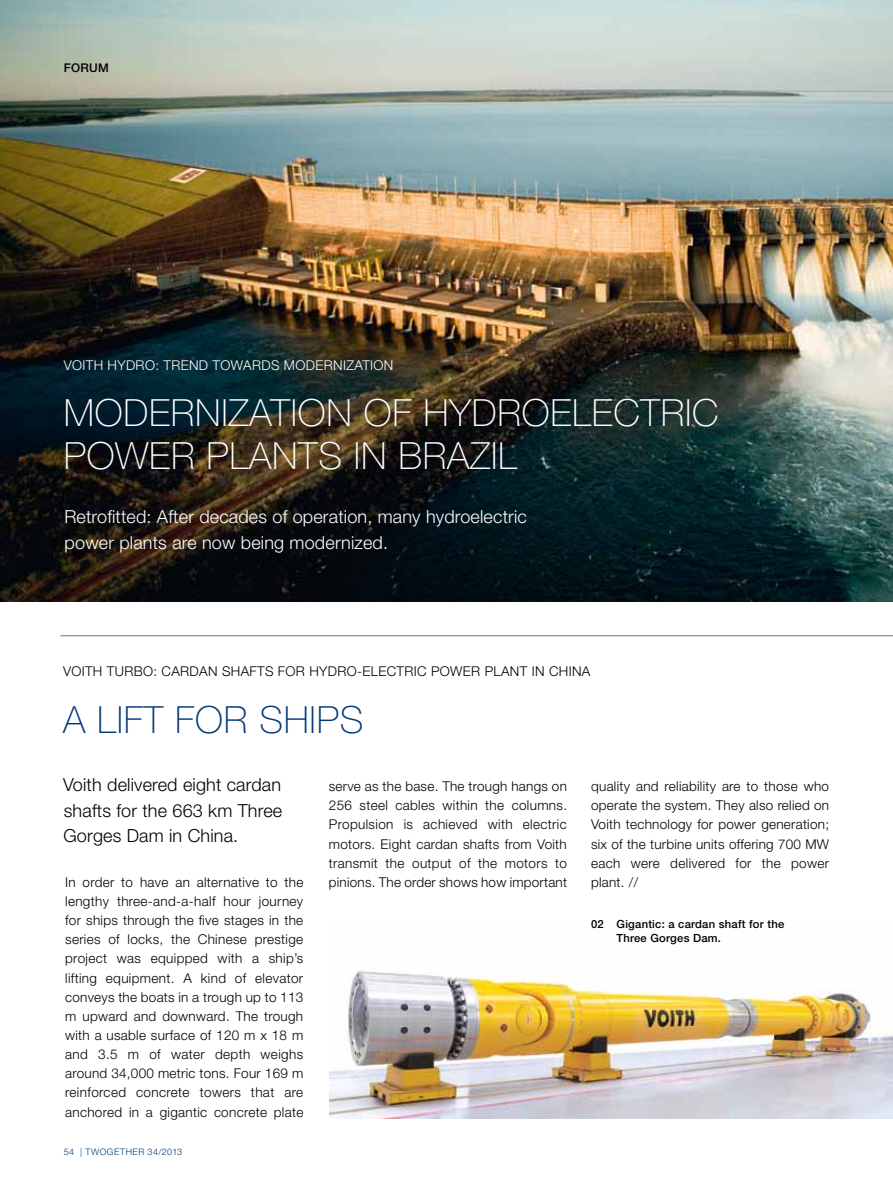
<style>
.page{position:relative;width:893px;height:1191px;background:#fff}
.page>*{position:absolute;margin:0;border:0;box-sizing:border-box;transform-origin:0 0}
.MWW_Überschrift_Thin{font:100 37.5px/43.5px "Helvetica Neue LT Std";letter-spacing:.02em;color:#fff}
.MWW_Überschrift_Thin-2{font:100 37.5px "Helvetica Neue LT Std";letter-spacing:.02em;color:#003b77}
.MWW_Einleitungstext{font:300 18px/25.5px "Helvetica Neue LT Pro";letter-spacing:.01em;color:#fff}
.MWW_Einleitungstext-2{font:300 18px/25.5px "Helvetica Neue LT Pro";letter-spacing:.01em;color:#000;text-align:justify}
.MWW_Fließtext_Helvet{font:300 13.5px/19.2px "Helvetica Neue LT Pro";letter-spacing:.025em;color:#000;text-align:justify}
.MWW_Dachzeile_light{font:300 13.5px "Helvetica Neue LT Pro";letter-spacing:.025em;color:#000}
.MWW_Dachzeile_light-2{font:300 13.5px "Helvetica Neue LT Pro";letter-spacing:.025em;color:#fff}
.MWW_Rubrik_links_8_p{font:500 12px "Helvetica Neue LT Pro";letter-spacing:.02em;color:#000}
.MWW_Marginalie_Mediu{font:500 11.25px/14.4px "Helvetica Neue LT Pro";letter-spacing:.02em;color:#000}
.MWW_Seitenzahlen_lin{font:300 9px "Helvetica Neue LT Pro";letter-spacing:.055em;color:#003b77}
</style>
<div class="page">
<img style="left:330px;top:970px;width:563px;height:148px">
<img style="left:0;top:0;width:893px;height:602px">
<hr style="left:61px;top:635px;width:832px;height:1px;background:#707172">
<p class="MWW_Rubrik_links_8_p" style="left:64px;top:61px;width:46px">FORUM</p>
<p class="MWW_Dachzeile_light-2" style="left:64px;top:357px;width:331px">VOITH HYDRO: TREND TOWARDS MODERNIZATION</p>
<p class="MWW_Überschrift_Thin" style="left:64px;top:391px;width:656px">MODERNIZATION OF HYDROELECTRIC<br>POWER PLANTS IN BRAZIL</p>
<p class="MWW_Einleitungstext" style="left:64px;top:503px;width:464px">Retrofitted: After decades of operation, many hydroelectric power plants are now being modernized.</p>
<p class="MWW_Dachzeile_light" style="left:63px;top:663px;width:529px">VOITH TURBO: CARDAN SHAFTS FOR HYDRO-ELECTRIC POWER PLANT IN CHINA</p>
<p class="MWW_Überschrift_Thin-2" style="left:63px;top:698px;width:302px">A LIFT FOR SHIPS</p>
<p class="MWW_Einleitungstext-2" style="left:63px;top:771px;width:221px">Voith delivered eight cardan shafts for the 663 km Three Gorges Dam in China.</p>
<p class="MWW_Fließtext_Helvet" style="left:65px;top:872px;width:240px">In order to have an alternative to the lengthy three-and-a-half hour journey for ships through the five stages in the series of locks, the Chinese prestige project was equipped with a ship’s lifting equipment. A kind of elevator conveys the boats in a trough up to 113 m upward and downward. The trough with a usable surface of 120 m x 18 m and 3.5 m of water depth weighs around 34,000 metric tons. Four 169 m reinforced concrete towers that are anchored in a gigantic concrete plate</p>
<p class="MWW_Seitenzahlen_lin" style="left:64px;top:1146px;width:120px">54 | TWOGETHER 34/2013</p>
<p class="MWW_Fließtext_Helvet" style="left:329px;top:776px;width:240px">serve as the base. The trough hangs on 256 steel cables within the columns.<br>Propulsion is achieved with electric motors. Eight cardan shafts from Voith transmit the output of the motors to pinions. The order shows how important</p>
<p class="MWW_Fließtext_Helvet" style="left:591px;top:776px;width:240px">quality and reliability are to those who operate the system. They also relied on Voith technology for power generation; six of the turbine units offering 700 MW each were delivered for the power plant. //</p>
<p class="MWW_Marginalie_Mediu" style="left:617px;top:916px;width:169px;text-indent:-26px">02 Gigantic: a cardan shaft for the<br>Three Gorges Dam.</p>
</div>
